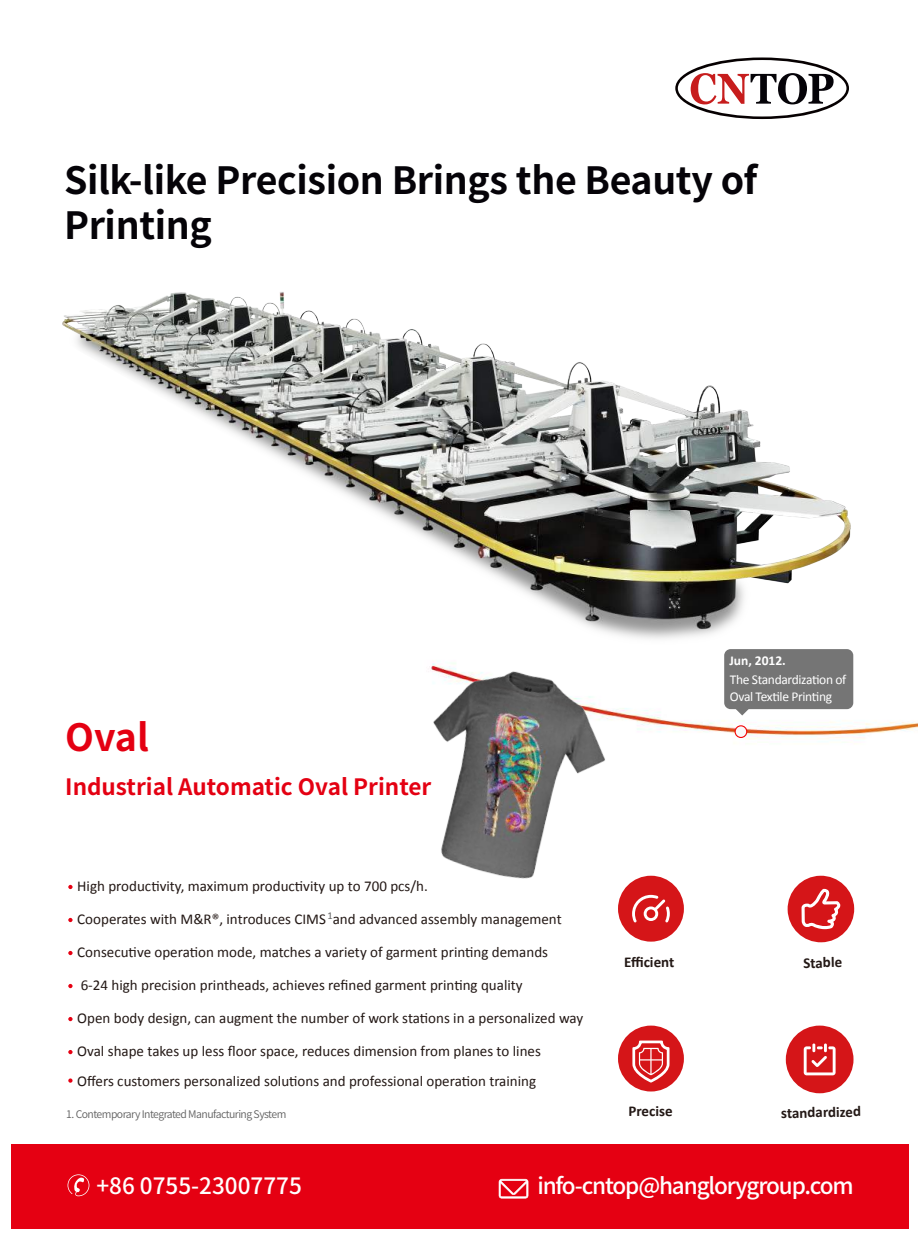
<style>
.page{position:relative;width:919px;height:1238px;background:#fff}
.page>*{position:absolute;margin:0;border:0;box-sizing:border-box;transform-origin:0 0}
.t1{font:700 37.5px/45px "Source Han Sans CN";letter-spacing:-.01em;color:#050308}
.t2{font:700 37.5px "Source Han Sans CN";color:#e40012}
.t3{font:700 22.5px "Source Han Sans CN";color:#e40012}
.t4{font:500 22.5px "Source Han Sans CN";letter-spacing:-.05em;color:#fff}
.t5{font:500 22.5px "Source Han Sans CN";color:#fff}
.t6{font:15px/30px "Calibri";color:#231815}
.t7{font:700 15px "Calibri";color:#231815}
.t8{font:13.5px/16.5px "Calibri";letter-spacing:-.025em;color:#fff}
.t9{font:700 13.5px "Calibri";color:#fff}
.t10{font:10.5px "Source Han Sans CN";letter-spacing:-.05em;color:#606060}
.t11{font:10.5px "Calibri";color:#606060}
</style>
<div class="page">
<svg style="left:68px;top:884px;width:5px;height:5px"></svg>
<svg style="left:68px;top:917px;width:5px;height:5px"></svg>
<svg style="left:68px;top:950px;width:5px;height:5px"></svg>
<svg style="left:68px;top:983px;width:5px;height:5px"></svg>
<svg style="left:68px;top:1017px;width:5px;height:4px"></svg>
<svg style="left:68px;top:1050px;width:5px;height:4px"></svg>
<svg style="left:68px;top:1078px;width:5px;height:4px"></svg>
<div style="left:618px;top:1025px;width:65px;height:66px;background:#d51518;border-radius:50%"></div>
<div style="left:618px;top:875px;width:65px;height:66px;background:#d51518;border-radius:50%"></div>
<div style="left:785px;top:1025px;width:68px;height:68px;background:#d51518;border-radius:50%"></div>
<div style="left:787px;top:875px;width:67px;height:67px;background:#d51518;border-radius:50%"></div>
<svg style="left:632px;top:894px;width:37px;height:28px"></svg>
<svg style="left:675px;top:57px;width:173px;height:62px"></svg>
<div style="left:724px;top:649px;width:129px;height:60px;background:#757575;border-radius:6px"></div>
<svg style="left:735px;top:709px;width:13px;height:6px"></svg>
<img style="left:62px;top:292px;width:789px;height:347px">
<div style="left:735px;top:725px;width:11px;height:12px;background:#f9f9f9;border-radius:50%"></div>
<div style="left:734px;top:725px;width:13px;height:13px;border:1px solid #f40606;border-radius:50%"></div>
<img style="left:430px;top:661px;width:202px;height:241px">
<div style="left:11px;top:1144px;width:897px;height:84px;background:#e50012"></div>
<svg style="left:498px;top:1178px;width:30px;height:20px"></svg>
<svg style="left:68px;top:1174px;width:21px;height:22px"></svg>
<svg style="left:800px;top:889px;width:41px;height:205px"></svg>
<svg style="left:632px;top:1040px;width:38px;height:43px"></svg>
<h1 class="t1" style="left:64px;top:158px;width:695px">Silk-like Precision Brings the Beauty of<br>Printing</h1>
<h1 class="t2" style="left:65px;top:716px;width:85px">Oval</h1>
<h2 class="t3" style="left:65px;top:774px;width:367px">Industrial Automatic Oval Printer</h2>
<p class="t6" style="left:77px;top:871px;width:352px">High productivity, maximum productivity up to 700 pcs/h.</p>
<p class="t6" style="left:77px;top:904px;width:486px">Cooperates with M&amp;R®, introduces CIMS and advanced assembly management</p>
<p class="t6" style="left:77px;top:937px;width:472px">Consecutive operation mode, matches a variety of garment printing demands</p>
<p class="t6" style="left:81px;top:970px;width:443px">6-24 high precision printheads, achieves refined garment printing quality</p>
<p class="t6" style="left:77px;top:1003px;width:507px">Open body design, can augment the number of work stations in a personalized way</p>
<p class="t6" style="left:77px;top:1036px;width:465px">Oval shape takes up less floor space, reduces dimension from planes to lines<br>Offers customers personalized solutions and professional operation training</p>
<p class="t11" style="left:327px;top:908px;width:7px">1</p>
<p class="t10" style="left:66px;top:1107px;width:221px">1. Contemporary Integrated Manufacturing System</p>
<p class="t9" style="left:729px;top:651px;width:58px">Jun, 2012.</p>
<p class="t8" style="left:729px;top:671px;width:118px">The Standardization of<br>Oval Textile Printing</p>
<p class="t7" style="left:624px;top:952px;width:52px">Efficient</p>
<p class="t7" style="left:803px;top:953px;width:40px;rotate:-1deg">Stable</p>
<p class="t7" style="left:628px;top:1101px;width:46px">Precise</p>
<p class="t7" style="left:780px;top:1103px;width:81px;rotate:-1deg">standardized</p>
<h2 class="t5" style="left:96px;top:1172px;width:207px">+86 0755-23007775</h2>
<h2 class="t4" style="left:537px;top:1173px;width:318px">info-cntop@hanglorygroup.com</h2>
</div>
